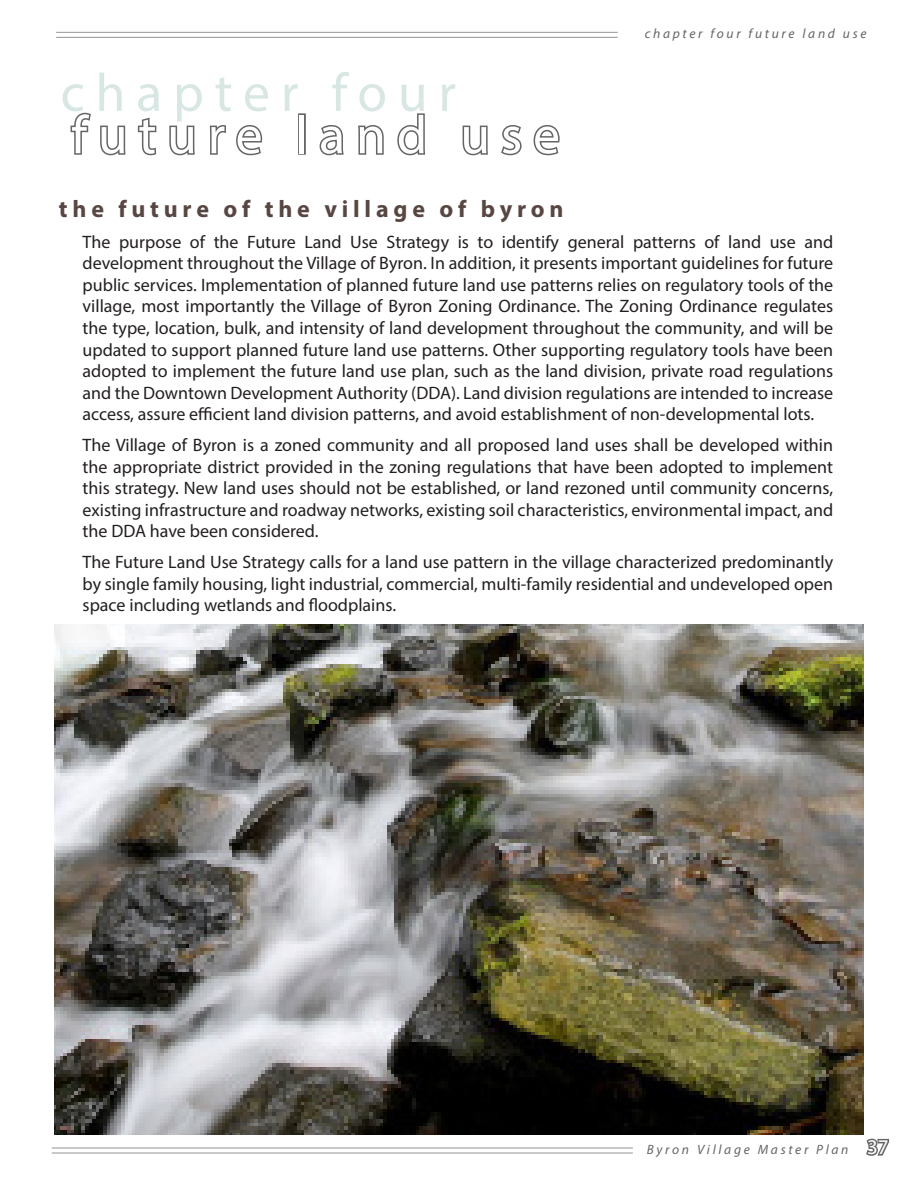
<style>
.page{position:relative;width:918px;height:1188px;background:#fff}
.page>*{position:absolute;margin:0;border:0;box-sizing:border-box;transform-origin:0 0}
.t1{font:54px "Myriad Pro";letter-spacing:.2em;color:#fff}
.t2{font:54px "Myriad Pro";letter-spacing:.2em;color:#d8e7e4}
.t3{font:700 24px "Myriad Pro";letter-spacing:.2em;color:#574641}
.t4{font:18px/21.6px "Myriad Pro";color:#231f20;text-align:justify}
.t5{font:italic 13.5px "Myriad Pro";letter-spacing:.2em;color:#656568}
.s1{font-style:normal;font-size:21px;color:#fff}
</style>
<div class="page">
<svg style="left:866px;top:1138px;width:24px;height:18px"></svg>
<hr style="left:52px;top:1147px;width:581px;height:2px;background:#939598">
<hr style="left:52px;top:1152px;width:581px;height:2px;background:#939598">
<hr style="left:56px;top:32px;width:562px;height:1px;background:#939598">
<hr style="left:56px;top:37px;width:562px;height:1px;background:#939598">
<img style="left:54px;top:624px;width:810px;height:510px">
<svg style="left:70px;top:112px;width:21px;height:43px"></svg>
<svg style="left:100px;top:125px;width:26px;height:31px"></svg>
<svg style="left:137px;top:117px;width:20px;height:39px"></svg>
<svg style="left:169px;top:125px;width:26px;height:31px"></svg>
<svg style="left:209px;top:125px;width:17px;height:30px"></svg>
<svg style="left:236px;top:125px;width:27px;height:31px"></svg>
<div style="left:298px;top:113px;width:8px;height:42px;border:3px solid #656568"></div>
<svg style="left:319px;top:125px;width:25px;height:31px"></svg>
<svg style="left:358px;top:125px;width:26px;height:30px"></svg>
<svg style="left:397px;top:113px;width:28px;height:43px"></svg>
<svg style="left:462px;top:125px;width:26px;height:31px"></svg>
<svg style="left:501px;top:125px;width:21px;height:31px"></svg>
<svg style="left:533px;top:125px;width:27px;height:31px"></svg>
<p class="t2" style="left:60px;top:59px;width:397px">chapter four</p>
<p class="t1" style="left:71px;top:102px;width:490px">future land use</p>
<p class="t5" style="left:645px;top:25px;width:223px">chapter four future land use</p>
<p class="t3" style="left:59px;top:194px;width:506px">the future of the village of byron</p>
<p class="t4" style="left:83px;top:230px;width:752px">The purpose of the Future Land Use Strategy is to identify general patterns of land use and development throughout the Village of Byron. In addition, it presents important guidelines for future public services. Implementation of planned future land use patterns relies on regulatory tools of the village, most importantly the Village of Byron Zoning Ordinance. The Zoning Ordinance regulates the type, location, bulk, and intensity of land development throughout the community, and will be updated to support planned future land use patterns. Other supporting regulatory tools have been adopted to implement the future land use plan, such as the land division, private road regulations and the Downtown Development Authority (DDA). Land division regulations are intended to increase access, assure efficient land division patterns, and avoid establishment of non-developmental lots.</p>
<p class="t4" style="left:83px;top:434px;width:752px">The Village of Byron is a zoned community and all proposed land uses shall be developed within the appropriate district provided in the zoning regulations that have been adopted to implement this strategy. New land uses should not be established, or land rezoned until community concerns, existing infrastructure and roadway networks, existing soil characteristics, environmental impact, and the DDA have been considered.</p>
<p class="t4" style="left:83px;top:551px;width:752px">The Future Land Use Strategy calls for a land use pattern in the village characterized predominantly by single family housing, light industrial, commercial, multi-family residential and undeveloped open space including wetlands and floodplains.</p>
<p class="t5" style="left:647px;top:1141px;width:243px">Byron Village Master Plan <span class="s1">37</span></p>
</div>
